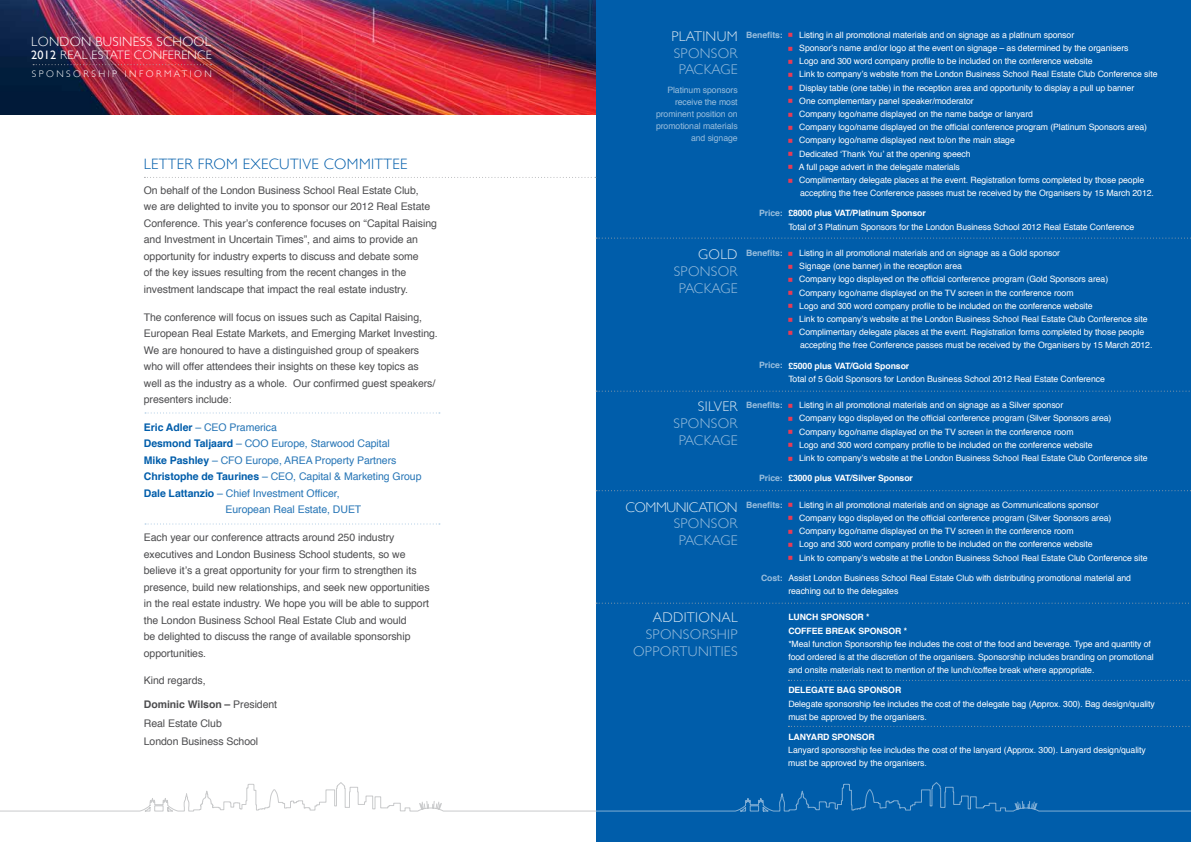
<style>
.page{position:relative;width:1191px;height:842px;background:#fff}
.page>*{position:absolute;margin:0;border:0;box-sizing:border-box;transform-origin:0 0}
.t1{font:300 15px "Gill Sans";letter-spacing:.02em;color:#005daa}
.t2{font:300 14px/16.8px "Gill Sans";letter-spacing:.02em;color:#99bedd;text-align:center}
.t3{font:300 14px "Gill Sans";letter-spacing:.02em;color:#d9e7f2}
.t4{font:300 14px "Gill Sans";letter-spacing:-.035em;color:#d9e7f2}
.t5{font:300 13.4px "Gill Sans";letter-spacing:.02em;color:#fff}
.t6{font:300 12.2px "Gill Sans";letter-spacing:.02em;color:#fff}
.t7{font:10.5px/16.5px "Helvetica";letter-spacing:-.005em;color:#4d4d4f}
.t8{font:10.5px "Helvetica";letter-spacing:-.005em;color:#2675b6}
.t9{font:300 9.6px "Gill Sans";letter-spacing:.26em;color:#fff}
.t10{font:8.7px/13.2px "Helvetica";letter-spacing:-.01em;color:#fff}
.t11{font:700 8.7px/13.2px "Helvetica";letter-spacing:-.01em;color:#fff}
.t12{font:8.7px/12px "Helvetica";letter-spacing:-.01em;color:#99bedd;text-align:right}
.t13{font:700 8.7px "Helvetica";letter-spacing:-.01em;color:#99bedd}
.s1{font-weight:400}
.s2{font-weight:700;color:#005daa}
.s3{font-weight:700}
</style>
<div class="page">
<div style="left:596px;top:0;width:595px;height:842px;background:#005daa"></div>
<img style="left:0;top:0;width:595px;height:114px">
<svg style="left:145px;top:412px;width:295px;height:1px"></svg>
<svg style="left:145px;top:523px;width:295px;height:1px"></svg>
<svg style="left:144px;top:177px;width:452px;height:1px"></svg>
<svg style="left:33px;top:64px;width:178px;height:1px"></svg>
<svg style="left:596px;top:238px;width:595px;height:1px"></svg>
<svg style="left:596px;top:490px;width:595px;height:1px"></svg>
<svg style="left:596px;top:603px;width:593px;height:1px"></svg>
<svg style="left:596px;top:391px;width:594px;height:1px"></svg>
<svg style="left:788px;top:680px;width:402px;height:1px"></svg>
<svg style="left:0;top:782px;width:1191px;height:29px"></svg>
<svg style="left:788px;top:726px;width:402px;height:1px"></svg>
<h3 class="t5" style="left:31px;top:33px;width:181px">LON DON BUSIN ESS SCHOOL</h3>
<h3 class="t6" style="left:31px;top:47px;width:182px"><span class="s1">2012</span> REAL ESTATE CONFERENCE</h3>
<p class="t9" style="left:32px;top:68px;width:100px">SPON SORSHIP INF</p>
<p class="t9" style="left:146px;top:68px;width:66px">ORMATION</p>
<h1 class="t1" style="left:144px;top:155px;width:265px">LETTER FROM EXECUTIVE COMMITTEE</h1>
<p class="t7" style="left:144px;top:182px;width:295px">On behalf of the London Business School Real Estate Club,<br>we are delighted to invite you to sponsor our 2012 Real Estate Conference. This year’s conference focuses on “Capital Raising and Investment in Uncertain Times”, and aims to provide an opportunity for industry experts to discuss and debate some<br>of the key issues resulting from the recent changes in the investment landscape that impact the real estate industry.</p>
<p class="t7" style="left:144px;top:309px;width:295px">The conference will focus on issues such as Capital Raising, European Real Estate Markets, and Emerging Market Investing.<br>We are honoured to have a distinguished group of speakers who will offer attendees their insights on these key topics as well as the industry as a whole. Our confirmed guest speakers/ presenters include:</p>
<p class="t8" style="left:144px;top:419px;width:135px"><span class="s2">Eric Adler</span> – CEO Pramerica</p>
<p class="t8" style="left:144px;top:436px;width:247px"><span class="s2">Desmond Taljaard</span> – COO Europe, Starwood Capital</p>
<p class="t8" style="left:144px;top:452px;width:254px"><span class="s2">Mike Pashley</span> – CFO Europe, AREA Property Partners</p>
<p class="t8" style="left:144px;top:468px;width:279px"><span class="s2">Christophe de Taurines</span> – CEO, Capital &amp; Marketing Group</p>
<p class="t8" style="left:144px;top:485px;width:197px"><span class="s2">Dale Lattanzio</span> – Chief Investment Officer,</p>
<p class="t8" style="left:225px;top:501px;width:137px">European Real Estate, DUET</p>
<p class="t7" style="left:144px;top:529px;width:287px">Each year our conference attracts around 250 industry executives and London Business School students, so we believe it’s a great opportunity for your firm to strengthen its presence, build new relationships, and seek new opportunities in the real estate industry. We hope you will be able to support the London Business School Real Estate Club and would<br>be delighted to discuss the range of available sponsorship opportunities.</p>
<p class="t7" style="left:144px;top:673px;width:63px">Kind regards,</p>
<p class="t7" style="left:144px;top:696px;width:135px;line-height:18.3px"><span class="s3">Dominic Wilson –</span> President<br>Real Estate Club<br>London Business School</p>
<h2 class="t3" style="left:671px;top:28px;width:68px">PLATIN UM</h2>
<h2 class="t2" style="left:673px;top:45px;width:65px">SPONSOR<br>PACKAGE</h2>
<p class="t12" style="left:656px;top:85px;width:83px">Platinum sponsors receive the most prominent position on promotional materials and signage</p>
<h2 class="t3" style="left:698px;top:246px;width:21px">GOLD</h2>
<h2 class="t2" style="left:673px;top:263px;width:65px">SPONSOR<br>PACKAGE</h2>
<h2 class="t3" style="left:698px;top:398px;width:41px">SILVER</h2>
<h2 class="t2" style="left:673px;top:415px;width:65px">SPONSOR<br>PACKAGE</h2>
<h2 class="t4" style="left:625px;top:499px;width:111px">COMMUNICATION</h2>
<h2 class="t2" style="left:673px;top:515px;width:65px">SPONSOR<br>PACKAGE</h2>
<h2 class="t3" style="left:652px;top:609px;width:86px">ADDITIONAL</h2>
<h2 class="t2" style="left:633px;top:626px;width:106px;text-align:right">SPONSORSHIP<br>OPPORTUN ITIES</h2>
<p class="t13" style="left:746px;top:28px;width:38px">Benefits:</p>
<p class="t10" style="left:799px;top:28px;width:360px">Listing in all promotional materials and on signage as a platinum sponsor<br>Sponsor’s name and/or logo at the event on signage – as determined by the organisers<br>Logo and 300 word company profile to be included on the conference website<br>Link to company’s website from the London Business School Real Estate Club Conference site Display table (one table) in the reception area and opportunity to display a pull up banner<br>One complementary panel speaker/moderator<br>Company logo/name displayed on the name badge or lanyard<br>Company logo/name displayed on the official conference program (Platinum Sponsors area)<br>Company logo/name displayed next to/on the main stage<br>Dedicated ‘Thank You’ at the opening speech<br>A full page advert in the delegate materials<br>Complimentary delegate places at the event. Registration forms completed by those people accepting the free Conference passes must be received by the Organisers by 15 March 2012.</p>
<p class="t11" style="left:788px;top:207px;width:139px">£8000 plus VAT/Platinum Sponsor</p>
<p class="t10" style="left:788px;top:220px;width:347px">Total of 3 Platinum Sponsors for the London Business School 2012 Real Estate Conference</p>
<p class="t10" style="left:799px;top:247px;width:355px">Listing in all promotional materials and on signage as a Gold sponsor<br>Signage (one banner) in the reception area<br>Company logo displayed on the official conference program (Gold Sponsors area)<br>Company logo/name displayed on the TV screen in the conference room<br>Logo and 300 word company profile to be included on the conference website<br>Link to company’s website at the London Business School Real Estate Club Conference site Complimentary delegate places at the event. Registration forms completed by those people accepting the free Conference passes must be received by the Organisers by 15 March 2012.</p>
<p class="t11" style="left:788px;top:359px;width:122px">£5000 plus VAT/Gold Sponsor</p>
<p class="t10" style="left:788px;top:372px;width:318px">Total of 5 Gold Sponsors for London Business School 2012 Real Estate Conference</p>
<p class="t10" style="left:799px;top:399px;width:350px">Listing in all promotional materials and on signage as a Silver sponsor<br>Company logo displayed on the official conference program (Silver Sponsors area)<br>Company logo/name displayed on the TV screen in the conference room<br>Logo and 300 word company profile to be included on the conference website<br>Link to company’s website at the London Business School Real Estate Club Conference site</p>
<p class="t11" style="left:788px;top:472px;width:126px">£3000 plus VAT/Silver Sponsor</p>
<p class="t10" style="left:799px;top:498px;width:350px">Listing in all promotional materials and on signage as Communications sponsor<br>Company logo displayed on the official conference program (Silver Sponsors area)<br>Company logo/name displayed on the TV screen in the conference room<br>Logo and 300 word company profile to be included on the conference website<br>Link to company’s website at the London Business School Real Estate Club Conference site</p>
<p class="t10" style="left:788px;top:571px;width:344px">Assist London Business School Real Estate Club with distributing promotional material and reaching out to the delegates</p>
<p class="t11" style="left:788px;top:611px;width:120px">Lunch Sponsor *<br>Coffee Break Sponsor *</p>
<p class="t10" style="left:788px;top:637px;width:367px">*Meal function Sponsorship fee includes the cost of the food and beverage. Type and quantity of food ordered is at the discretion of the organisers. Sponsorship includes branding on promotional and onsite materials next to mention of the lunch/coffee break where appropriate.</p>
<p class="t11" style="left:788px;top:684px;width:13px">Delegate</p>
<p class="t11" style="left:836px;top:684px;width:66px">Bag Sponsor</p>
<p class="t10" style="left:788px;top:697px;width:368px">Delegate sponsorship fee includes the cost of the delegate bag (Approx. 300). Bag design/quality must be approved by the organisers.</p>
<p class="t11" style="left:788px;top:730px;width:88px">Lanyard Sponsor</p>
<p class="t10" style="left:788px;top:744px;width:359px">Lanyard sponsorship fee includes the cost of the lanyard (Approx. 300). Lanyard design/quality must be approved by the organisers.</p>
<p class="t13" style="left:759px;top:206px;width:25px">Price:</p>
<p class="t13" style="left:746px;top:246px;width:38px">Benefits:</p>
<p class="t13" style="left:759px;top:358px;width:25px">Price:</p>
<p class="t13" style="left:746px;top:398px;width:38px">Benefits:</p>
<p class="t13" style="left:759px;top:471px;width:25px">Price:</p>
<p class="t13" style="left:746px;top:498px;width:38px">Benefits:</p>
<p class="t13" style="left:761px;top:571px;width:23px">Cost:</p>
</div>
